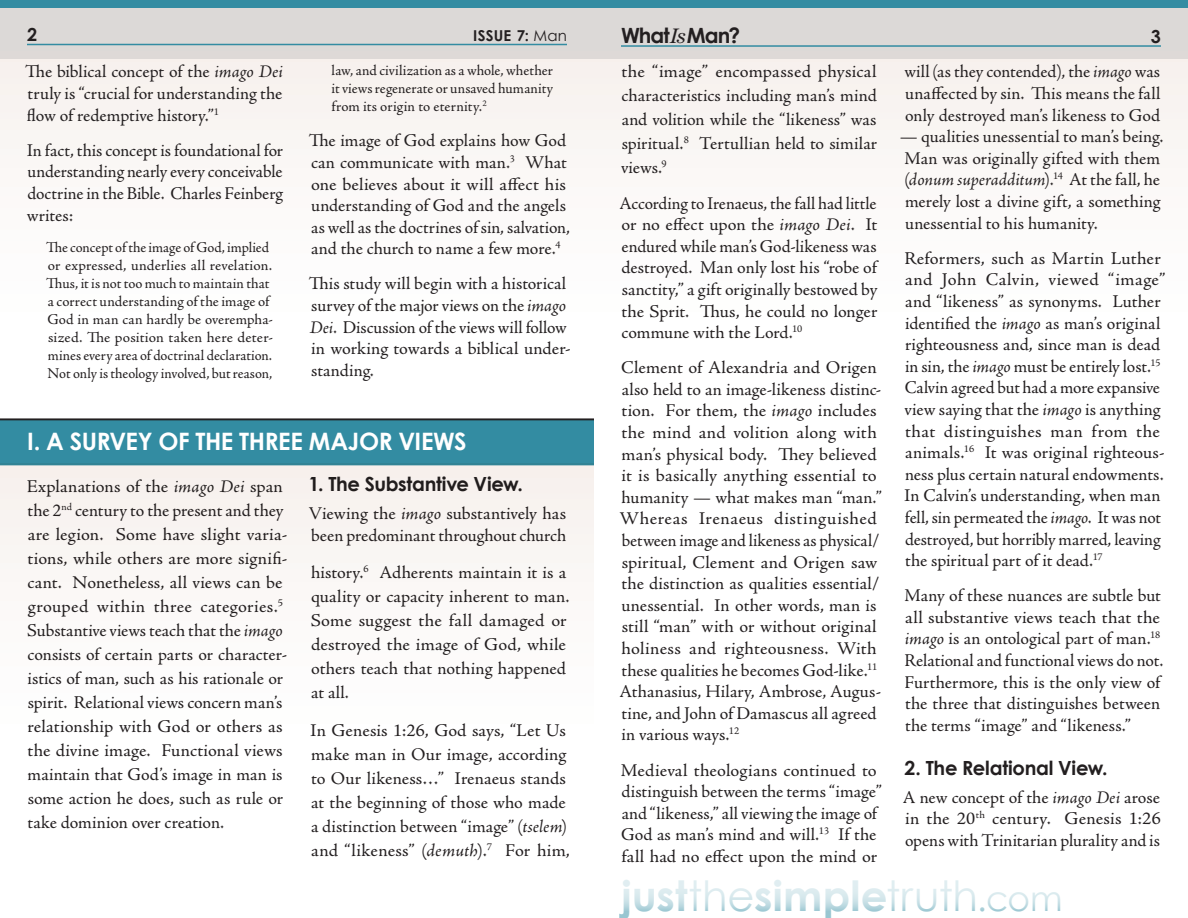
<style>
.page{position:relative;width:1188px;height:918px;background:#fff}
.page>*{position:absolute;margin:0;border:0;box-sizing:border-box;transform-origin:0 0}
.t1{font:700 41.85px "Century Gothic";letter-spacing:.005em;color:#99c6d1}
.Section_Header{font:700 24px "Century Gothic";letter-spacing:-.02em;color:#fff}
.t2{font:700 21px "Century Gothic";letter-spacing:-.045em;color:#231f20}
.Sub_Header{font:700 19.5px "Century Gothic";letter-spacing:-.015em;color:#231f20}
.body_copy{font:18px/21.6px "Adobe Jenson Pro";letter-spacing:.005em;color:#231f20}
.t3{font:700 18px "Century Gothic";color:#231f20}
.quote_block{font:15px/18px "Adobe Jenson Pro";letter-spacing:.005em;color:#231f20}
.t4{font:700 15px "Century Gothic";letter-spacing:.02em;color:#231f20}
.s1{font-weight:400}
.s2{font-family:"Century";font-weight:400;font-style:italic}
.s3{font-style:italic}
.s4{font-weight:400;font-size:34.65px}
</style>
<div class="page">
<div style="left:0;top:8px;width:1188px;height:330px;background:#fcf9f8"></div>
<div style="left:0;top:8px;width:1188px;height:51px;background:#dcd9d7"></div>
<hr style="left:27px;top:44px;width:540px;height:1px;background:#338ca2">
<hr style="left:621px;top:45px;width:540px;height:2px;background:#338ca2">
<div style="left:0;top:0;width:1188px;height:8px;background:#338ca2"></div>
<hr style="left:0;top:418px;width:594px;height:3px;background:#231f20">
<div style="left:0;top:420px;width:594px;height:45px;background:#338ca2"></div>
<div style="left:0;top:464px;width:594px;height:285px;background:#fbf9f8"></div>
<p class="t3" style="left:27px;top:23px;width:12px">2</p>
<p class="t4" style="left:473px;top:26px;width:95px">ISSUE 7: <span class="s1">Man</span></p>
<p class="t2" style="left:621px;top:22px;width:121px">What<span class="s2">Is</span>Man?</p>
<p class="t3" style="left:1151px;top:25px;width:12px">3</p>
<p class="body_copy" style="left:621px;top:60px;width:258px;line-height:24px;text-align:justify">the “image” encompassed physical characteristics including man’s mind and volition while the “likeness” was spiritual.<sup>8</sup> Tertullian held to similar views.<sup>9</sup></p>
<p class="body_copy" style="left:619px;top:192px;width:260px;text-align:justify">According to Irenaeus, the fall had little or no effect upon the <span class="s3">imago Dei</span>. It endured while man’s God-likeness was destroyed. Man only lost his “robe of sanctity,” a gift originally bestowed by the Sprit. Thus, he could no longer commune with the Lord.<sup>10</sup></p>
<p class="body_copy" style="left:619px;top:357px;width:264px">Clement of Alexandria and Origen also held to an image-likeness distinc&shy;tion. For them, the <span class="s3">imago</span> includes the mind and volition along with man’s physical body. They believed it is basically anything essential to humanity — what makes man “man.” Whereas Irenaeus distinguished between image and likeness as physical/ spiritual, Clement and Origen saw the distinction as qualities essential/ unessential. In other words, man is still “man” with or without original holiness and righteousness. With these qualities he becomes God-like.<sup>11<br></sup>Athanasius, Hilary, Ambrose, Augus&shy;tine, and John of Damascus all agreed in various ways.<sup>12</sup></p>
<p class="body_copy" style="left:621px;top:759px;width:262px">Medieval theologians continued to distinguish between the terms “image” and “likeness,” all viewing the image of God as man’s mind and will.<sup>13</sup> If the fall had no effect upon the mind or</p>
<p class="body_copy" style="left:904px;top:61px;width:257px;text-align:justify">will (as they contended), the <span class="s3">imago</span> was unaffected by sin. This means the fall only destroyed man’s likeness to God</p>
<p class="body_copy" style="left:900px;top:126px;width:265px">— qualities unessential to man’s being.<br>Man was originally gifted with them (<span class="s3">donum superadditum</span>).<sup>14</sup> At the fall, he merely lost a divine gift, a something unessential to his humanity.</p>
<p class="body_copy" style="left:904px;top:248px;width:263px">Reformers, such as Martin Luther and John Calvin, viewed “image” and “likeness” as synonyms. Luther identified the <span class="s3">imago</span> as man’s original righteousness and, since man is dead in sin, the <span class="s3">imago</span> must be entirely lost.<sup>15<br></sup>Calvin agreed but had a more expansive view saying that the <span class="s3">imago</span> is anything that distinguishes man from the animals.<sup>16</sup> It was original righteous&shy;ness plus certain natural endowments.<br>In Calvin’s understanding, when man fell, sin permeated the <span class="s3">imago</span>. It was not destroyed, but horribly marred, leaving the spiritual part of it dead.<sup>17</sup></p>
<p class="body_copy" style="left:904px;top:585px;width:261px">Many of these nuances are subtle but all substantive views teach that the <span class="s3">imago</span> is an ontological part of man.<sup>18<br></sup>Relational and functional views do not.<br>Furthermore, this is the only view of the three that distinguishes between the terms “image” and “likeness.”</p>
<p class="Sub_Header" style="left:905px;top:755px;width:204px">2. The Relational View.</p>
<p class="body_copy" style="left:903px;top:787px;width:259px;text-align:justify">A new concept of the <span class="s3">imago Dei</span> arose in the 20<sup>th</sup> century. Genesis 1:26 opens with Trinitarian plurality and is</p>
<p class="quote_block" style="left:331px;top:62px;width:223px;text-align:justify">law, and civilization as a whole, whether it views regenerate or unsaved humanity from its origin to eternity.<sup>2</sup></p>
<p class="body_copy" style="left:309px;top:130px;width:263px">The image of God explains how God can communicate with man.<sup>3</sup> What one believes about it will affect his understanding of God and the angels as well as the doctrines of sin, salvation, and the church to name a few more.<sup>4</sup></p>
<p class="body_copy" style="left:309px;top:273px;width:264px">This study will begin with a historical survey of the major views on the <span class="s3">imago<br>Dei</span>. Discussion of the views will follow in working towards a biblical under&shy;standing.</p>
<p class="body_copy" style="left:25px;top:61px;width:259px;text-align:justify">The biblical concept of the <span class="s3">imago Dei </span>truly is “crucial for understanding the flow of redemptive history.”<sup>1</sup></p>
<p class="body_copy" style="left:27px;top:140px;width:258px;text-align:justify">In fact, this concept is foundational for understanding nearly every conceivable doctrine in the Bible. Charles Feinberg writes:</p>
<p class="quote_block" style="left:46px;top:239px;width:229px">The concept of the image of God, implied or expressed, underlies all revelation.<br>Thus, it is not too much to maintain that a correct understanding of the image of God in man can hardly be overempha&shy;sized. The position taken here deter&shy;mines every area of doctrinal declaration.<br>Not only is theology involved, but reason,</p>
<p class="Section_Header" style="left:27px;top:427px;width:441px">I. A SURVEY OF THE THREE MAJOR VIEWS</p>
<p class="body_copy" style="left:27px;top:474px;width:262px;line-height:24px">Explanations of the <span class="s3">imago Dei</span> span the 2<sup>nd</sup> century to the present and they are legion. Some have slight varia&shy;tions, while others are more signifi&shy;cant. Nonetheless, all views can be grouped within three categories.<sup>5<br></sup>Substantive views teach that the <span class="s3">imago </span>consists of certain parts or character&shy;istics of man, such as his rationale or spirit. Relational views concern man’s relationship with God or others as the divine image. Functional views maintain that God’s image in man is some action he does, such as rule or take dominion over creation.</p>
<p class="Sub_Header" style="left:309px;top:472px;width:216px">1. The Substantive View.</p>
<p class="body_copy" style="left:309px;top:503px;width:259px">Viewing the <span class="s3">imago</span> substantively has been predominant throughout church</p>
<p class="body_copy" style="left:311px;top:561px;width:260px;line-height:24px">history.<sup>6</sup> Adherents maintain it is a quality or capacity inherent to man.<br>Some suggest the fall damaged or destroyed the image of God, while others teach that nothing happened at all.</p>
<p class="body_copy" style="left:310px;top:719px;width:261px;line-height:24px">In Genesis 1:26, God says, “Let Us make man in Our image, according to Our likeness…” Irenaeus stands at the beginning of those who made a distinction between “image” (<span class="s3">tselem</span>) and “likeness” (<span class="s3">demuth</span>).<sup>7</sup> For him,</p>
<h1 class="t1" style="left:621px;top:870px;width:443px">just<span class="s1">the</span>simple<span class="s1">truth</span><span class="s4">.com</span></h1>
</div>
